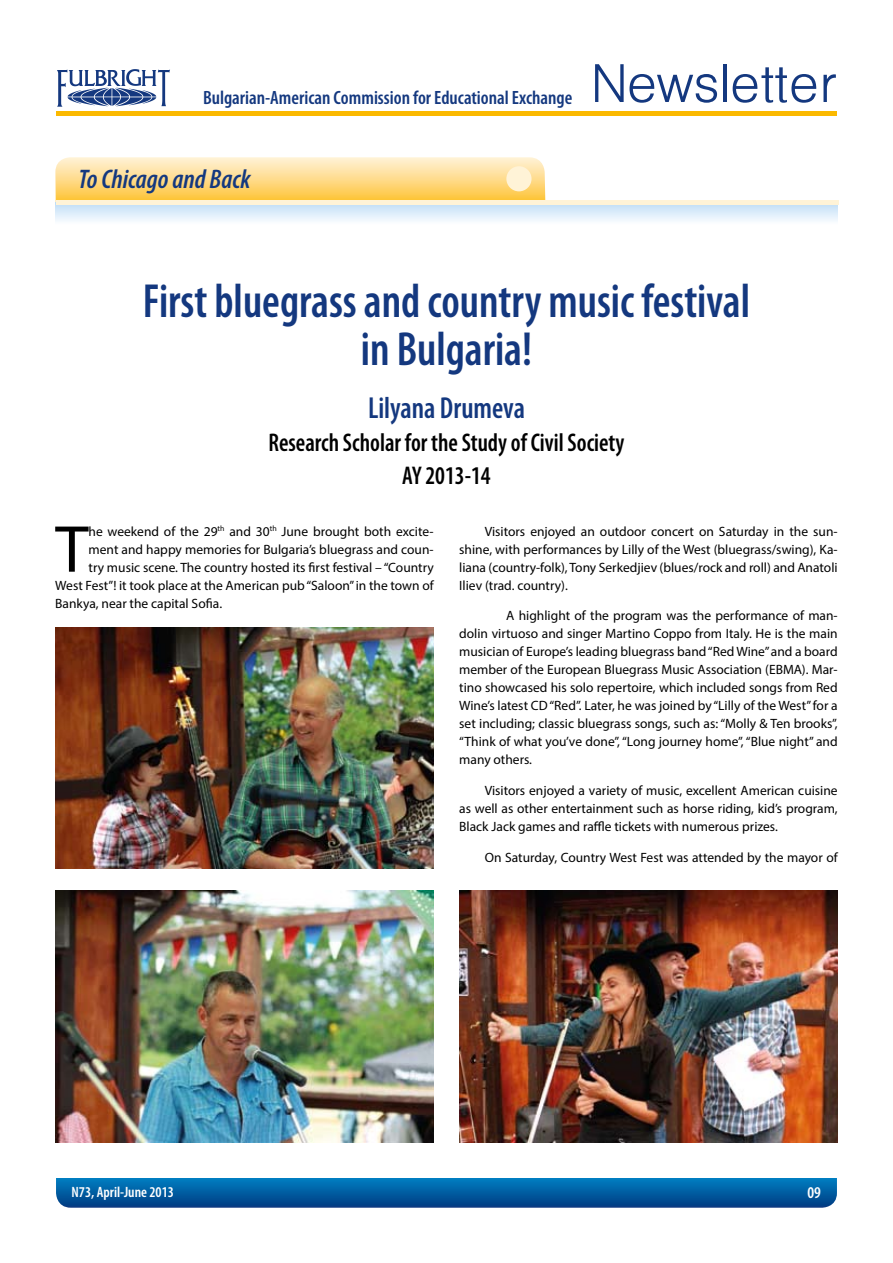
<style>
.page{position:relative;width:893px;height:1263px;background:#fff}
.page>*{position:absolute;margin:0;border:0;box-sizing:border-box;transform-origin:0 0}
.t1{font:66.9px "Myriad Pro";color:#000}
.t2{font:59.1px "Helen BG Light Normal";color:#14387f}
.t3{font:600 condensed 48.15px/48px "Myriad Pro";color:#14387f;text-align:center;scale:.93 1}
.t4{font:600 condensed 30.45px "Myriad Pro";color:#14387f;scale:.93 1}
.t5{font:italic 600 condensed 27px "Myriad Pro";color:#14387f}
.t6{font:600 condensed 25.65px/33px "Myriad Pro";color:#000;text-align:center;scale:.93 1}
.t7{font:600 condensed 19.35px "Myriad Pro";color:#14387f}
.t8{font:600 condensed 16.5px "Myriad Pro";color:#fff}
.t9{font:600 condensed 15px "Myriad Pro";color:#fff}
.t10{font:13.5px/18px "Myriad Pro";color:#000;text-align:justify}
</style>
<div class="page">
<svg style="left:56px;top:1178px;width:781px;height:30px;background:#045ea2"></svg>
<hr style="left:56px;top:112px;width:781px;height:4px;background:#fbb900">
<svg style="left:57px;top:69px;width:113px;height:38px"></svg>
<svg style="left:55px;top:157px;width:491px;height:45px;background:#fedc8c"></svg>
<svg style="left:55px;top:202px;width:783px;height:19px;background:#deedf8"></svg>
<div style="left:506px;top:166px;width:25px;height:25px;background:#fff3d7;border-radius:50%"></div>
<hr style="left:56px;top:200px;width:782px;height:4px;background:#fff3d7">
<img style="left:55px;top:628px;width:379px;height:240px">
<img style="left:55px;top:890px;width:379px;height:253px">
<img style="left:459px;top:890px;width:379px;height:253px">
<h3 class="t7" style="left:203px;top:85px;width:371px">Bulgarian-American Commission for Educational Exchange</h3>
<h2 class="t2" style="left:590px;top:55px;width:248px">Newsletter</h2>
<h3 class="t5" style="left:78px;top:163px;width:174px">To Chicago and Back</h3>
<h3 class="t3" style="left:143px;top:276px;width:655px">First bluegrass and country music festival in Bulgaria!</h3>
<h3 class="t4" style="left:368px;top:389px;width:170px">Lilyana Drumeva</h3>
<h3 class="t6" style="left:268px;top:425px;width:384px">Research Scholar for the Study of Civil Society<br>AY 2013-14</h3>
<h1 class="t1" style="left:55px;top:508px;width:35px">T</h1>
<p class="t10" style="left:89px;top:522px;width:347px">he weekend of the 29<sup>th</sup> and 30<sup>th</sup> June brought both excite-</p>
<p class="t10" style="left:89px;top:540px;width:347px">ment and happy memories for Bulgaria’s bluegrass and coun-</p>
<p class="t10" style="left:89px;top:558px;width:347px">try music scene. The country hosted its first festival – “Country</p>
<p class="t10" style="left:55px;top:576px;width:380px">West Fest”! it took place at the American pub “Saloon” in the town of</p>
<p class="t10" style="left:55px;top:594px;width:168px">Bankya, near the capital Sofia.</p>
<p class="t10" style="left:459px;top:522px;width:380px;text-indent:26px">Visitors enjoyed an outdoor concert on Saturday in the sun&shy;shine, with performances by Lilly of the West (bluegrass/swing), Ka&shy;liana (country-folk), Tony Serkedjiev (blues/rock and roll) and Anatoli Iliev (trad. country).</p>
<p class="t10" style="left:459px;top:607px;width:380px;text-indent:47px">A highlight of the program was the performance of man&shy;dolin virtuoso and singer Martino Coppo from Italy. He is the main musician of Europe’s leading bluegrass band “Red Wine” and a board member of the European Bluegrass Music Association (EBMA). Mar&shy;tino showcased his solo repertoire, which included songs from Red Wine’s latest CD “Red”. Later, he was joined by “Lilly of the West” for a set including; classic bluegrass songs, such as: “Molly &amp; Ten brooks”, “Think of what you’ve done”, “Long journey home”, “Blue night” and many others.</p>
<p class="t10" style="left:459px;top:781px;width:380px;text-indent:26px">Visitors enjoyed a variety of music, excellent American cuisine as well as other entertainment such as horse riding, kid’s program, Black Jack games and raffle tickets with numerous prizes.</p>
<p class="t10" style="left:485px;top:848px;width:354px">On Saturday, Country West Fest was attended by the mayor of</p>
<p class="t9" style="left:72px;top:1183px;width:104px">N73, April-June 2013</p>
<p class="t8" style="left:807px;top:1182px;width:15px">09</p>
</div>
